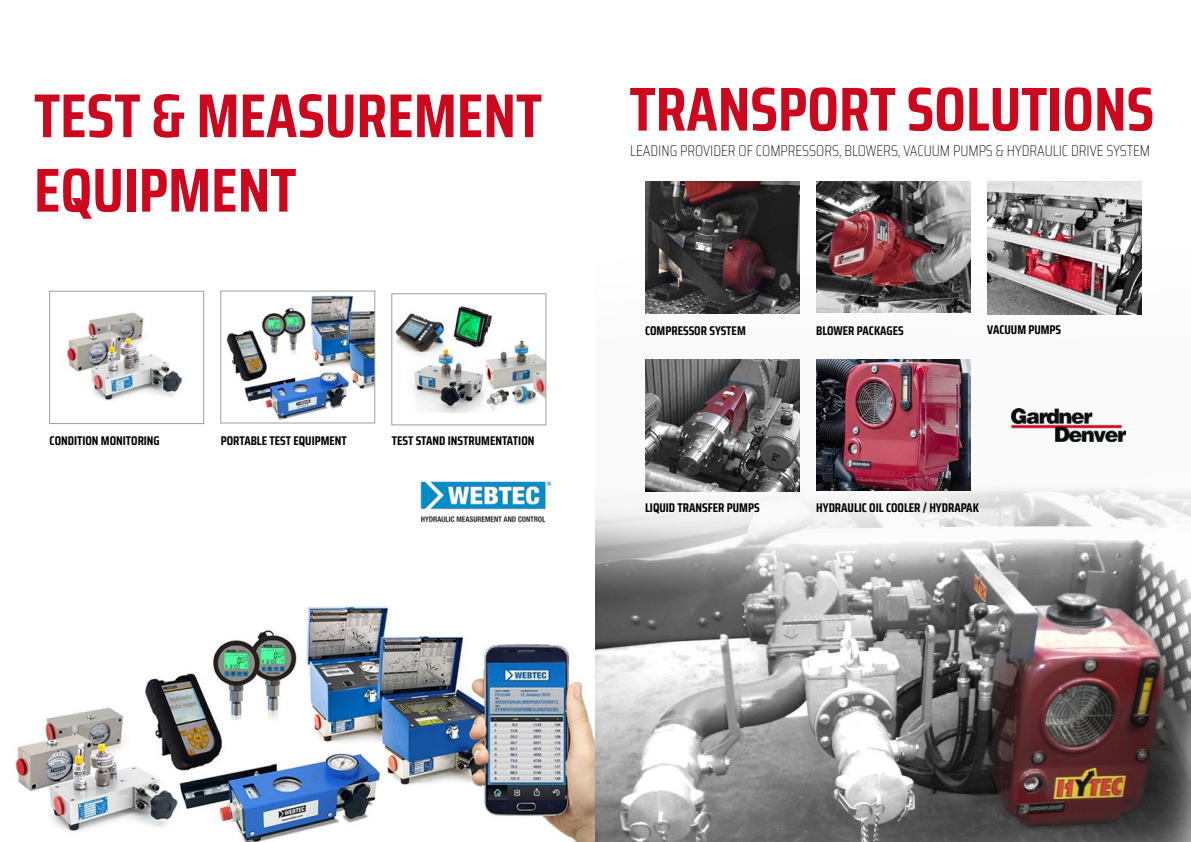
<style>
.page{position:relative;width:1191px;height:842px;background:#fff}
.page>*{position:absolute;margin:0;border:0;box-sizing:border-box;transform-origin:0 0}
.t1{font:700 62px "Saira Condensed";color:#cd071e}
.t2{font:100 15.5px "Saira Condensed";color:#000}
.t3{font:700 12.6px "Saira Condensed";color:#000}
</style>
<div class="page">
<img style="left:13px;top:290px;width:582px;height:552px">
<img style="left:595px;top:181px;width:596px;height:661px">
<img style="left:414px;top:477px;width:140px;height:49px">
<img style="left:816px;top:181px;width:154px;height:132px">
<img style="left:816px;top:359px;width:154px;height:132px">
<img style="left:645px;top:181px;width:154px;height:132px">
<img style="left:987px;top:181px;width:154px;height:133px">
<img style="left:1011px;top:408px;width:114px;height:34px">
<img style="left:645px;top:359px;width:154px;height:132px">
<img style="left:51px;top:293px;width:141px;height:124px">
<div style="left:49px;top:291px;width:155px;height:133px;border:1px solid #9c9e9f"></div>
<img style="left:223px;top:293px;width:150px;height:128px">
<div style="left:221px;top:291px;width:154px;height:132px;border:1px solid #9c9e9f"></div>
<img style="left:394px;top:296px;width:150px;height:127px">
<div style="left:392px;top:294px;width:154px;height:131px;border:1px solid #9c9e9f"></div>
<h1 class="t1" style="left:34px;top:65px;width:509px">TEST &amp; MEASUREMENT</h1>
<h1 class="t1" style="left:629px;top:59px;width:526px">TRANSPORT SOLUTIONS</h1>
<h1 class="t1" style="left:34px;top:140px;width:264px">EQUIPMENT</h1>
<p class="t2" style="left:630px;top:138px;width:521px">LEADING PROVIDER OF COMPRESSORS, BLOWERS, VACUUM PUMPS &amp; HYDRAULIC DRIVE SYSTEM</p>
<p class="t3" style="left:50px;top:430px;width:112px">CONDITION MONITORING</p>
<p class="t3" style="left:221px;top:430px;width:128px">PORTABLE TEST EQUIPMENT</p>
<p class="t3" style="left:392px;top:430px;width:144px">TEST STAND INSTRUMENTATION</p>
<p class="t3" style="left:645px;top:320px;width:102px">COMPRESSOR SYSTEM</p>
<p class="t3" style="left:816px;top:320px;width:89px">BLOWER PACKAGES</p>
<p class="t3" style="left:987px;top:320px;width:75px">VACUUM PUMPS</p>
<p class="t3" style="left:645px;top:497px;width:116px">LIQUID TRANSFER PUMPS</p>
<p class="t3" style="left:816px;top:497px;width:164px">HYDRAULIC OIL COOLER / HYDRAPAK</p>
</div>
